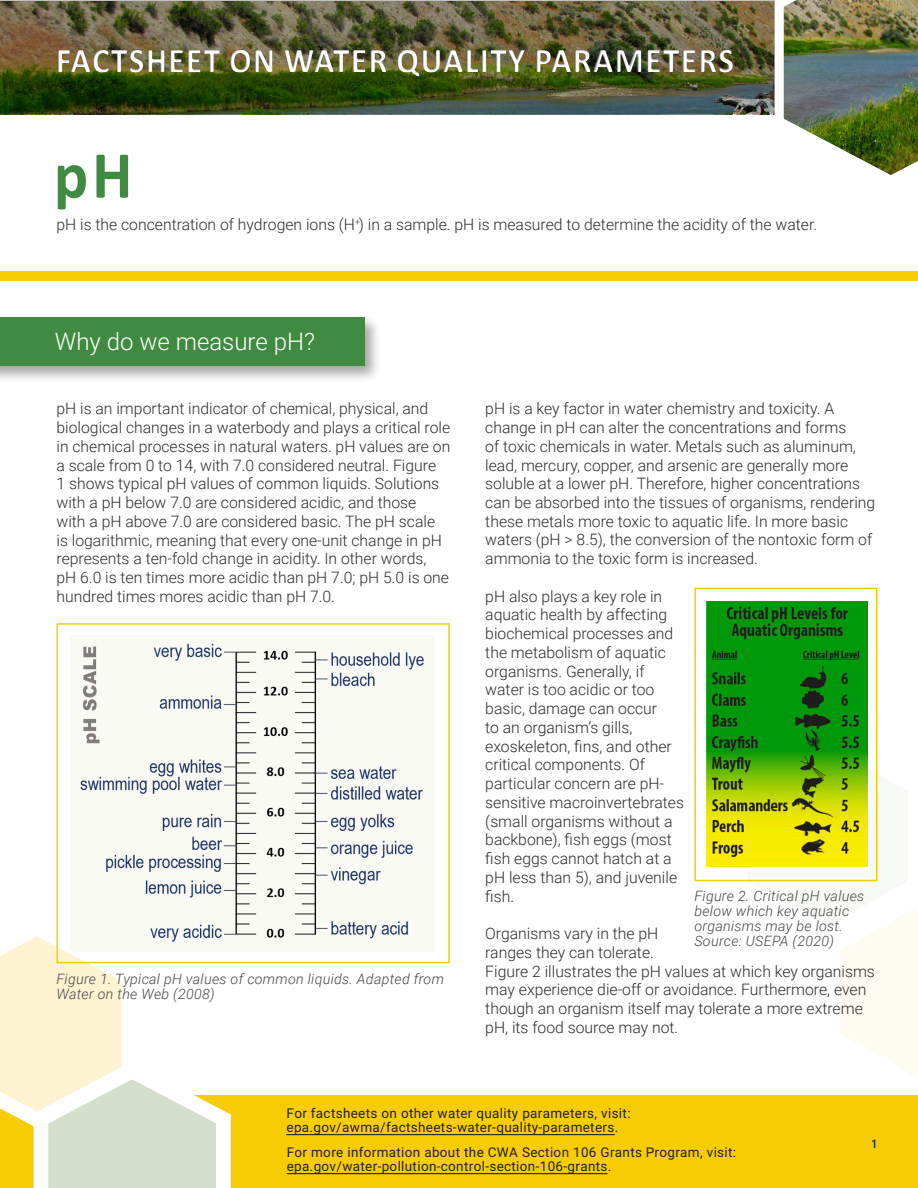
<style>
.page{position:relative;width:918px;height:1188px;background:#fff}
.page>*{position:absolute;margin:0;border:0;box-sizing:border-box;transform-origin:0 0}
.t1{font:700 67.5px "Calibri";color:#408a41;scale:.95 1}
.t2{font:700 35.25px "Calibri";letter-spacing:.04em;color:#fff;scale:.95 1}
.t3{font:300 24px "Roboto";color:#fff}
.t4{font:300 15.75px/18.8px "Roboto";color:#2e2b2c}
.t5{font:italic 300 14.25px/15px "Roboto";letter-spacing:.02em;color:#454647}
.t6{font:13.5px/14.7px "Roboto";letter-spacing:.025em;color:#231f20}
.t7{font:700 12px "Roboto";color:#312f30;scale:.85 1}
.t8{font:300 9px "Roboto";color:#2e2b2c}
</style>
<div class="page">
<img style="left:766px;top:0;width:152px;height:175px">
<img style="left:0;top:0;width:774px;height:114px">
<svg style="left:736px;top:881px;width:182px;height:194px"></svg>
<div style="left:0;top:272px;width:918px;height:9px;background:#f6cc05"></div>
<div style="left:0;top:1095px;width:918px;height:93px;background:#f6cc05"></div>
<svg style="left:0;top:912px;width:238px;height:276px"></svg>
<div style="left:39px;top:36px;width:792px;height:46px;background:#231f20;opacity:.6"></div>
<div style="left:0;top:315px;width:382px;height:69px;background:#231f20;opacity:.4"></div>
<div style="left:0;top:318px;width:364px;height:48px;background:#408a41"></div>
<div style="left:57px;top:623px;width:393px;height:340px;border:2px solid #f6cc05"></div>
<img style="left:71px;top:635px;width:364px;height:317px">
<div style="left:694px;top:588px;width:184px;height:293px;border:2px solid #f6cc05"></div>
<img style="left:706px;top:601px;width:162px;height:266px">
<hr style="left:286px;top:1134px;width:329px;height:1px;background:#231f20">
<hr style="left:287px;top:1173px;width:321px;height:1px;background:#231f20">
<h2 class="t2" style="left:56px;top:39px;width:715px">FACTSHEET ON WATER QUALITY PARAMETERS</h2>
<h1 class="t1" style="left:54px;top:133px;width:84px">pH</h1>
<p class="t4" style="left:57px;top:215px;width:762px">pH is the concentration of hydrogen ions (H ) in a sample. pH is measured to determine the acidity of the water.</p>
<p class="t8" style="left:355px;top:216px;width:7px">+</p>
<h3 class="t3" style="left:55px;top:324px;width:262px">Why do we measure pH?</h3>
<p class="t4" style="left:57px;top:399px;width:395px">pH is an important indicator of chemical, physical, and biological changes in a waterbody and plays a critical role in chemical processes in natural waters. pH values are on a scale from 0 to 14, with 7.0 considered neutral. Figure<br>1 shows typical pH values of common liquids. Solutions with a pH below 7.0 are considered acidic, and those<br>with a pH above 7.0 are considered basic. The pH scale is logarithmic, meaning that every one-unit change in pH represents a ten-fold change in acidity. In other words,<br>pH 6.0 is ten times more acidic than pH 7.0; pH 5.0 is one hundred times mores acidic than pH 7.0.</p>
<p class="t4" style="left:485px;top:399px;width:391px">pH is a key factor in water chemistry and toxicity. A change in pH can alter the concentrations and forms<br>of toxic chemicals in water. Metals such as aluminum, lead, mercury, copper, and arsenic are generally more soluble at a lower pH. Therefore, higher concentrations can be absorbed into the tissues of organisms, rendering these metals more toxic to aquatic life. In more basic waters (pH &gt; 8.5), the conversion of the nontoxic form of ammonia to the toxic form is increased.</p>
<p class="t4" style="left:485px;top:586px;width:200px">pH also plays a key role in aquatic health by affecting biochemical processes and the metabolism of aquatic organisms. Generally, if water is too acidic or too basic, damage can occur<br>to an organism’s gills, exoskeleton, fins, and other critical components. Of particular concern are pH&shy;sensitive macroinvertebrates (small organisms without a backbone), fish eggs (most fish eggs cannot hatch at a pH less than 5), and juvenile fish.</p>
<p class="t4" style="left:485px;top:924px;width:391px">Organisms vary in the pH<br>ranges they can tolerate.<br>Figure 2 illustrates the pH values at which key organisms may experience die-off or avoidance. Furthermore, even though an organism itself may tolerate a more extreme pH, its food source may not.</p>
<p class="t5" style="left:694px;top:888px;width:171px">Figure 2. Critical pH values below which key aquatic organisms may be lost.<br>Source: USEPA (2020)</p>
<p class="t5" style="left:57px;top:971px;width:389px">Figure 1. Typical pH values of common liquids. Adapted from<br>Water on the Web (2008)</p>
<p class="t6" style="left:287px;top:1105px;width:346px">For factsheets on other water quality parameters, visit: epa.gov/awma/factsheets-water-quality-parameters.</p>
<p class="t6" style="left:287px;top:1144px;width:451px">For more information about the CWA Section 106 Grants Program, visit: epa.gov/water-pollution-control-section-106-grants.</p>
<p class="t7" style="left:872px;top:1135px;width:8px">1</p>
</div>
